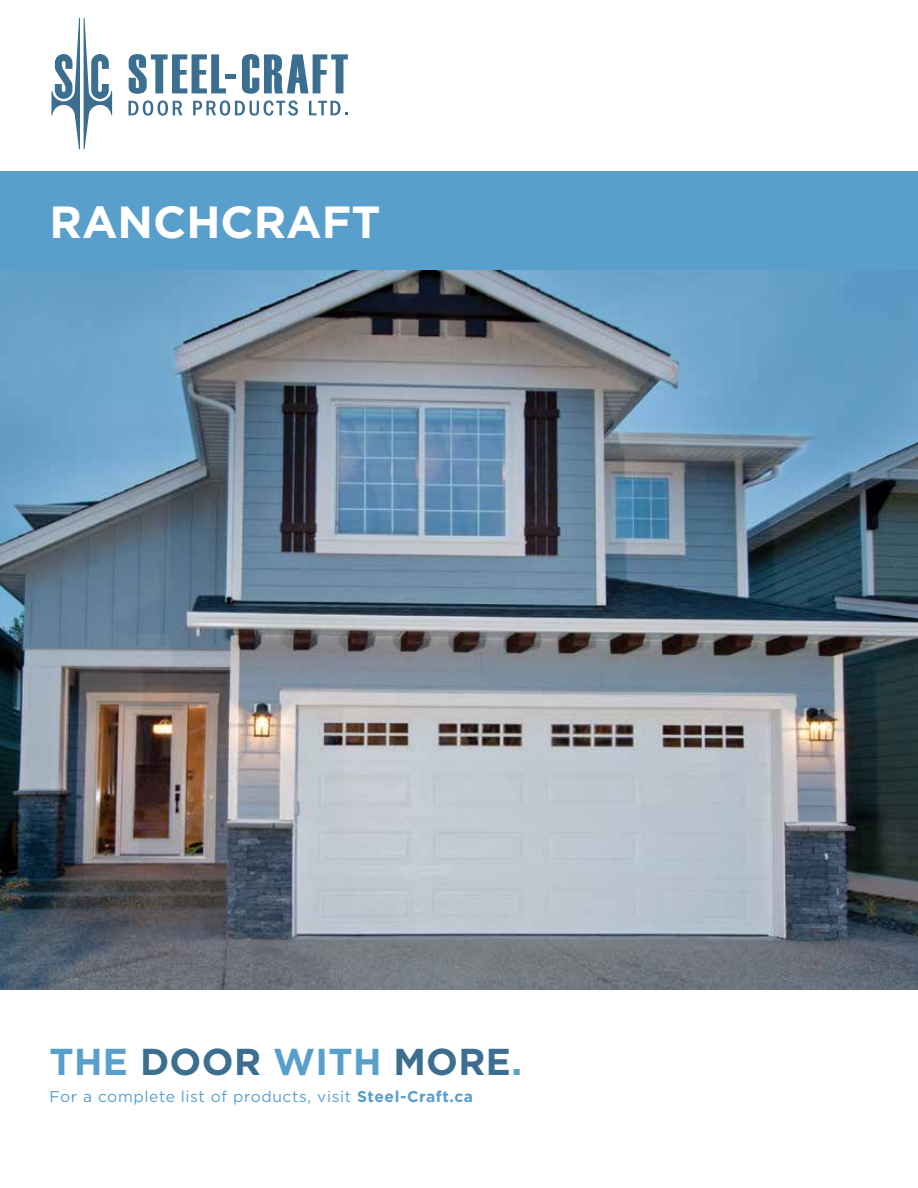
<style>
.page{position:relative;width:918px;height:1188px;background:#fff}
.page>*{position:absolute;margin:0;border:0;box-sizing:border-box;transform-origin:0 0}
.t1{font:700 45px "Gotham";color:#fff}
.t2{font:700 37.5px "Gotham";letter-spacing:.01em;color:#599fcc}
.t3{font:15.6px "Gotham";letter-spacing:.04em;color:#599fcc}
.s1{color:#3b6e8f}
.s2{font-weight:700}
</style>
<div class="page">
<svg style="left:129px;top:54px;width:97px;height:40px"></svg>
<svg style="left:242px;top:54px;width:106px;height:40px"></svg>
<hr style="left:226px;top:75px;width:10px;height:4px;background:#3b6e8f">
<svg style="left:129px;top:100px;width:53px;height:16px"></svg>
<svg style="left:193px;top:100px;width:105px;height:16px"></svg>
<svg style="left:309px;top:101px;width:39px;height:14px"></svg>
<svg style="left:51px;top:18px;width:61px;height:131px"></svg>
<div style="left:0;top:171px;width:918px;height:99px;background:#599fcc"></div>
<img style="left:0;top:270px;width:918px;height:720px">
<h1 class="t1" style="left:50px;top:196px;width:333px">RANCHCRAFT</h1>
<h2 class="t2" style="left:50px;top:1040px;width:474px">THE <span class="s1">DOOR</span> WITH <span class="s1">MORE</span>.</h2>
<p class="t3" style="left:50px;top:1088px;width:425px">For a complete list of products, visit <span class="s2">Steel-Craft.ca</span></p>
</div>
